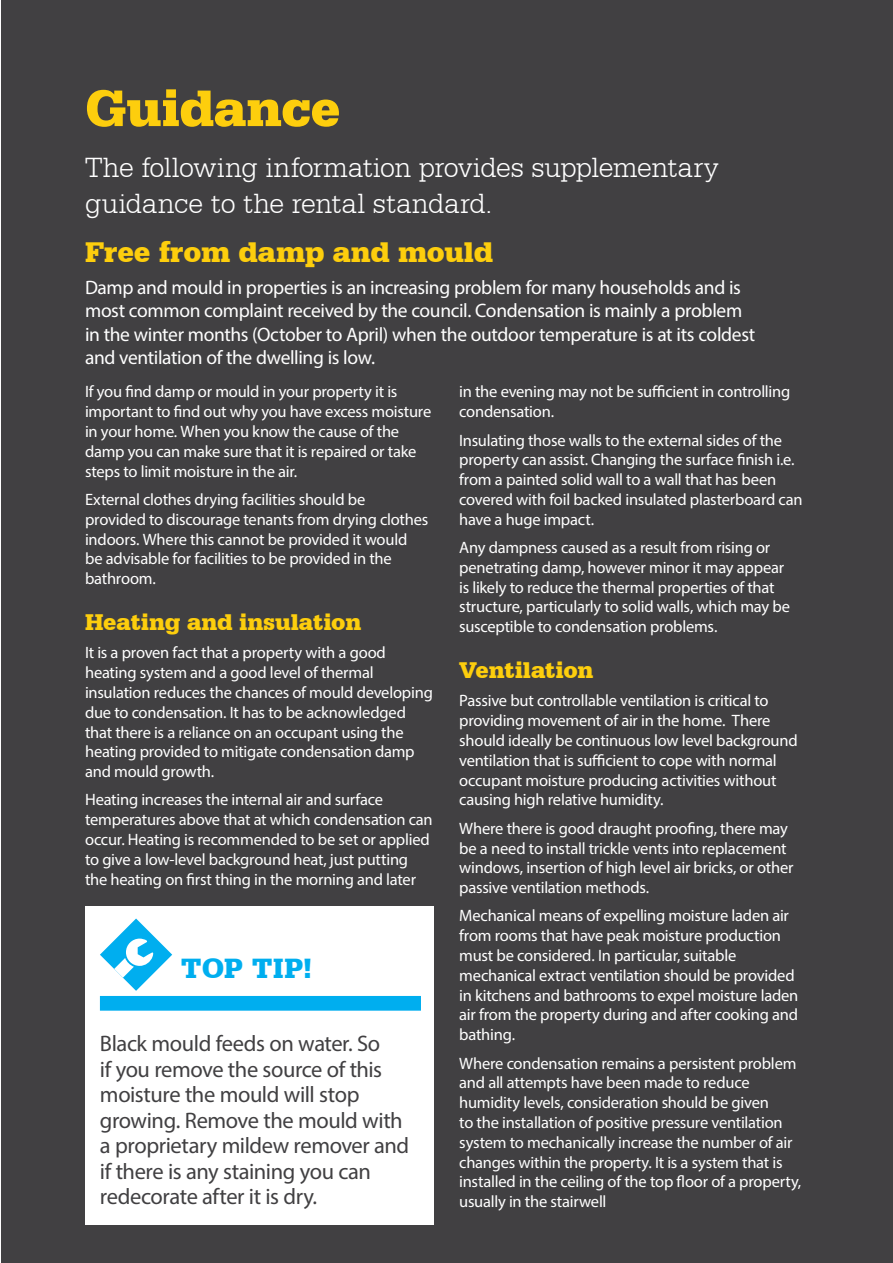
<style>
.page{position:relative;width:893px;height:1263px;background:#fff}
.page>*{position:absolute;margin:0;border:0;box-sizing:border-box;transform-origin:0 0}
.t1{font:900 54px "Serifa BT";letter-spacing:-.01em;color:#fdce0d}
.t2{font:300 30px/36px "Serifa BT";letter-spacing:-.015em;color:#fff}
.t3{font:900 30px "Serifa BT";letter-spacing:-.01em;color:#fdce0d}
.t4{font:900 29.4px "Serifa BT";letter-spacing:.005em;color:#00aeef}
.t5{font:900 24px "Serifa BT";letter-spacing:-.01em;color:#fdce0d}
.t6{font:22.5px/25.5px "Myriad Pro";letter-spacing:-.02em;color:#414042}
.t7{font:19.5px/23.4px "Myriad Pro";letter-spacing:-.02em;color:#fff}
.t8{font:16.5px/19.8px "Myriad Pro";letter-spacing:-.015em;color:#fff}
</style>
<div class="page">
<div style="left:1px;top:0;width:892px;height:1263px;background:#414042"></div>
<div style="left:85px;top:906px;width:349px;height:319px;background:#fff"></div>
<div style="left:100px;top:996px;width:321px;height:15px;background:#00aeef"></div>
<svg style="left:100px;top:918px;width:72px;height:73px"></svg>
<h1 class="t1" style="left:85px;top:74px;width:257px">Guidance</h1>
<h2 class="t2" style="left:85px;top:149px;width:635px">The following information provides supplementary guidance to the rental standard.</h2>
<h2 class="t3" style="left:85px;top:233px;width:410px">Free from damp and mould</h2>
<p class="t7" style="left:85px;top:275px;width:672px">Damp and mould in properties is an increasing problem for many households and is most common complaint received by the council. Condensation is mainly a problem in the winter months (October to April) when the outdoor temperature is at its coldest and ventilation of the dwelling is low.</p>
<p class="t8" style="left:85px;top:382px;width:348px">If you find damp or mould in your property it is important to find out why you have excess moisture in your home. When you know the cause of the damp you can make sure that it is repaired or take steps to limit moisture in the air.</p>
<p class="t8" style="left:85px;top:489px;width:345px">External clothes drying facilities should be provided to discourage tenants from drying clothes indoors. Where this cannot be provided it would be advisable for facilities to be provided in the bathroom.</p>
<h3 class="t5" style="left:85px;top:607px;width:278px">Heating and insulation</h3>
<p class="t8" style="left:85px;top:643px;width:349px">It is a proven fact that a property with a good heating system and a good level of thermal insulation reduces the chances of mould developing due to condensation. It has to be acknowledged that there is a reliance on an occupant using the heating provided to mitigate condensation damp and mould growth.</p>
<p class="t8" style="left:85px;top:790px;width:349px">Heating increases the internal air and surface temperatures above that at which condensation can occur. Heating is recommended to be set or applied to give a low-level background heat, just putting the heating on first thing in the morning and later</p>
<p class="t8" style="left:459px;top:382px;width:333px">in the evening may not be sufficient in controlling condensation.</p>
<p class="t8" style="left:459px;top:430px;width:345px">Insulating those walls to the external sides of the property can assist. Changing the surface finish i.e. from a painted solid wall to a wall that has been covered with foil backed insulated plasterboard can have a huge impact.</p>
<p class="t8" style="left:459px;top:537px;width:332px">Any dampness caused as a result from rising or penetrating damp, however minor it may appear is likely to reduce the thermal properties of that structure, particularly to solid walls, which may be susceptible to condensation problems.</p>
<h3 class="t5" style="left:459px;top:655px;width:136px">Ventilation</h3>
<p class="t8" style="left:459px;top:691px;width:340px">Passive but controllable ventilation is critical to providing movement of air in the home. There should ideally be continuous low level background ventilation that is sufficient to cope with normal occupant moisture producing activities without causing high relative humidity.</p>
<p class="t8" style="left:459px;top:818px;width:336px">Where there is good draught proofing, there may be a need to install trickle vents into replacement windows, insertion of high level air bricks, or other passive ventilation methods.</p>
<p class="t8" style="left:459px;top:906px;width:341px">Mechanical means of expelling moisture laden air from rooms that have peak moisture production must be considered. In particular, suitable mechanical extract ventilation should be provided in kitchens and bathrooms to expel moisture laden air from the property during and after cooking and bathing.</p>
<p class="t8" style="left:459px;top:1053px;width:344px">Where condensation remains a persistent problem and all attempts have been made to reduce humidity levels, consideration should be given<br>to the installation of positive pressure ventilation system to mechanically increase the number of air changes within the property. It is a system that is installed in the ceiling of the top floor of a property, usually in the stairwell</p>
<h3 class="t4" style="left:181px;top:950px;width:133px">TOP TIP!</h3>
<h3 class="t6" style="left:100px;top:1030px;width:311px">Black mould feeds on water. So<br>if you remove the source of this moisture the mould will stop growing. Remove the mould with a proprietary mildew remover and if there is any staining you can redecorate after it is dry.</h3>
</div>
